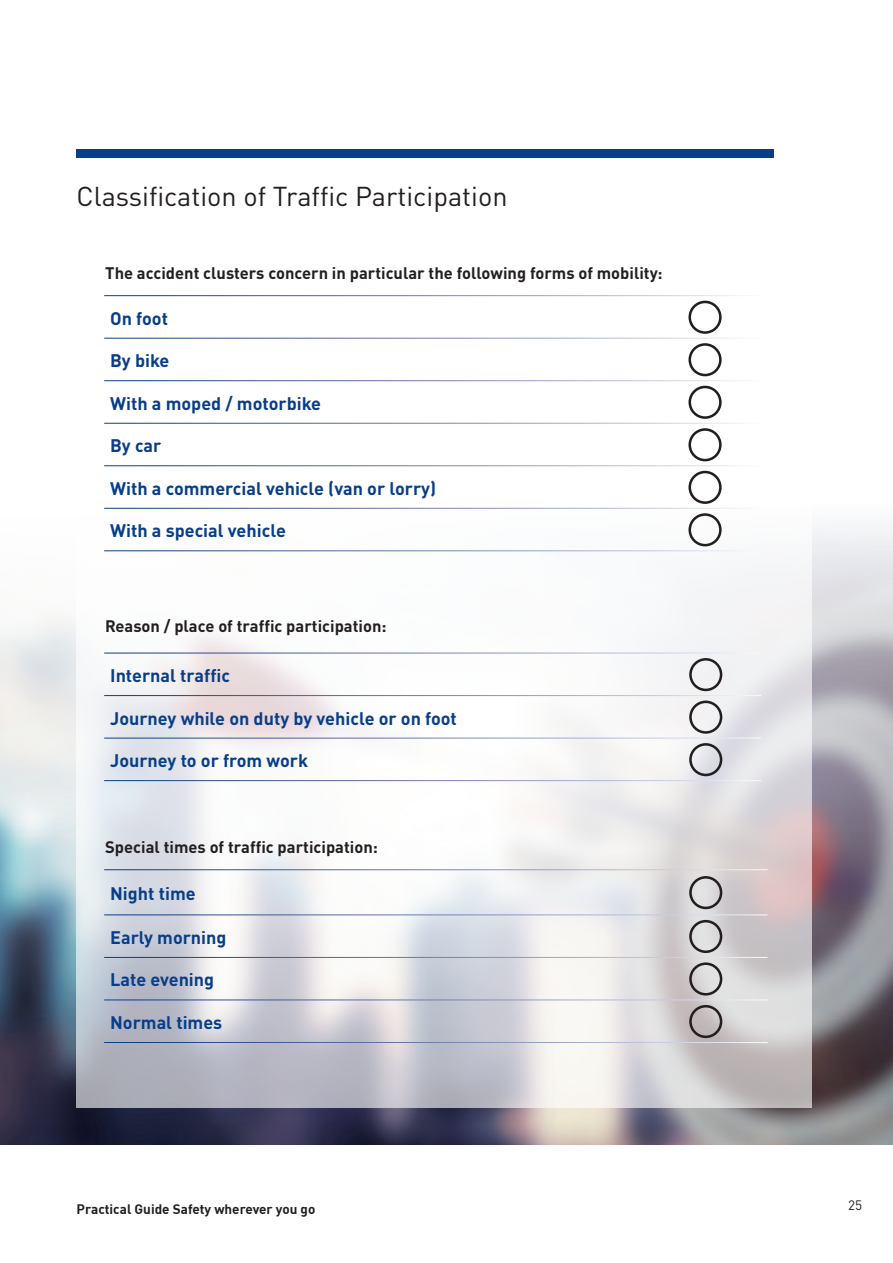
<style>
.page{position:relative;width:893px;height:1263px;background:#fff}
.page>*{position:absolute;margin:0;border:0;box-sizing:border-box;transform-origin:0 0}
.t1{font:27px "DINOT";color:#231f20}
.t2{font:700 18px "DINOT";color:#083e89}
.t3{font:700 16.5px "DINOT";color:#231f20}
.t4{font:700 13.5px "DIN";color:#231f20}
.t5{font:13.5px "DINOT";color:#231f20}
.s1{font-family:"DIN Bold";font-weight:400}
</style>
<div class="page">
<div style="left:77px;top:149px;width:697px;height:8px;background:#083e89"></div>
<img style="left:0;top:526px;width:893px;height:619px">
<svg style="left:77px;top:344px;width:735px;height:763px"></svg>
<hr style="left:104px;top:380px;width:578px;height:1px;background:#fff">
<hr style="left:682px;top:380px;width:77px;height:1px;background:#fff">
<hr style="left:104px;top:423px;width:578px;height:1px;background:#fff">
<hr style="left:682px;top:423px;width:77px;height:1px;background:#fff">
<hr style="left:104px;top:465px;width:578px;height:1px;background:#fff">
<hr style="left:682px;top:465px;width:77px;height:1px;background:#fff">
<hr style="left:104px;top:508px;width:578px;height:1px;background:#fff">
<hr style="left:682px;top:508px;width:77px;height:1px;background:#fff">
<hr style="left:104px;top:550px;width:578px;height:1px;background:#fff">
<hr style="left:682px;top:550px;width:77px;height:1px;background:#fff">
<div style="left:688px;top:301px;width:34px;height:33px;border:3px solid #231f20;border-radius:50%"></div>
<div style="left:688px;top:343px;width:34px;height:33px;border:3px solid #231f20;border-radius:50%"></div>
<div style="left:688px;top:386px;width:34px;height:33px;border:3px solid #231f20;border-radius:50%"></div>
<div style="left:688px;top:428px;width:34px;height:33px;border:3px solid #231f20;border-radius:50%"></div>
<div style="left:688px;top:471px;width:34px;height:33px;border:3px solid #231f20;border-radius:50%"></div>
<div style="left:688px;top:513px;width:34px;height:33px;border:3px solid #231f20;border-radius:50%"></div>
<hr style="left:104px;top:869px;width:579px;height:1px;background:#fff">
<hr style="left:683px;top:869px;width:84px;height:1px;background:#fff">
<hr style="left:104px;top:914px;width:579px;height:1px;background:#fff">
<hr style="left:683px;top:914px;width:84px;height:1px;background:#fff">
<hr style="left:104px;top:957px;width:579px;height:1px;background:#fff">
<hr style="left:683px;top:957px;width:84px;height:1px;background:#fff">
<hr style="left:104px;top:999px;width:579px;height:1px;background:#fff">
<hr style="left:683px;top:999px;width:84px;height:1px;background:#fff">
<hr style="left:104px;top:1042px;width:579px;height:1px;background:#fff">
<hr style="left:683px;top:1042px;width:84px;height:1px;background:#fff">
<div style="left:689px;top:876px;width:33px;height:33px;border:3px solid #231f20;border-radius:50%"></div>
<div style="left:689px;top:920px;width:33px;height:33px;border:3px solid #231f20;border-radius:50%"></div>
<div style="left:689px;top:962px;width:33px;height:33px;border:3px solid #231f20;border-radius:50%"></div>
<div style="left:689px;top:1005px;width:33px;height:33px;border:3px solid #231f20;border-radius:50%"></div>
<hr style="left:104px;top:653px;width:579px;height:1px;background:#fff">
<hr style="left:683px;top:653px;width:78px;height:1px;background:#fff">
<hr style="left:104px;top:695px;width:579px;height:1px;background:#fff">
<hr style="left:683px;top:695px;width:78px;height:1px;background:#fff">
<hr style="left:104px;top:738px;width:579px;height:1px;background:#fff">
<hr style="left:683px;top:738px;width:78px;height:1px;background:#fff">
<hr style="left:104px;top:780px;width:579px;height:1px;background:#fff">
<hr style="left:683px;top:780px;width:78px;height:1px;background:#fff">
<div style="left:689px;top:658px;width:33px;height:33px;border:3px solid #231f20;border-radius:50%"></div>
<div style="left:689px;top:700px;width:33px;height:34px;border:3px solid #231f20;border-radius:50%"></div>
<div style="left:689px;top:743px;width:33px;height:33px;border:3px solid #231f20;border-radius:50%"></div>
<h1 class="t1" style="left:77px;top:178px;width:432px">Classification of Traffic Participation</h1>
<p class="t3" style="left:105px;top:263px;width:559px">The accident clusters concern in particular the following forms of mobility:</p>
<p class="t2" style="left:110px;top:306px;width:59px">On foot</p>
<p class="t2" style="left:110px;top:349px;width:61px">By bike</p>
<p class="t2" style="left:110px;top:391px;width:212px">With a moped / motorbike</p>
<p class="t2" style="left:110px;top:434px;width:53px">By car</p>
<p class="t2" style="left:110px;top:476px;width:327px">With a commercial vehicle (van or lorry)</p>
<p class="t2" style="left:110px;top:519px;width:177px">With a special vehicle</p>
<p class="t3" style="left:105px;top:615px;width:283px">Reason / place of traffic participation:</p>
<p class="t2" style="left:110px;top:664px;width:121px">Internal traffic</p>
<p class="t2" style="left:110px;top:706px;width:348px">Journey while on duty by vehicle or on foot</p>
<p class="t2" style="left:110px;top:749px;width:199px">Journey to or from work</p>
<p class="t3" style="left:105px;top:836px;width:274px">Special times of traffic participation:</p>
<p class="t2" style="left:110px;top:882px;width:87px">Night time</p>
<p class="t2" style="left:110px;top:925px;width:118px">Early morning</p>
<p class="t2" style="left:110px;top:968px;width:106px">Late evening</p>
<p class="t2" style="left:110px;top:1011px;width:114px">Normal times</p>
<p class="t4" style="left:77px;top:1200px;width:240px"><span class="s1">Practical Guide</span> Safety wherever you go</p>
<p class="t5" style="left:848px;top:1195px;width:16px">25</p>
</div>
